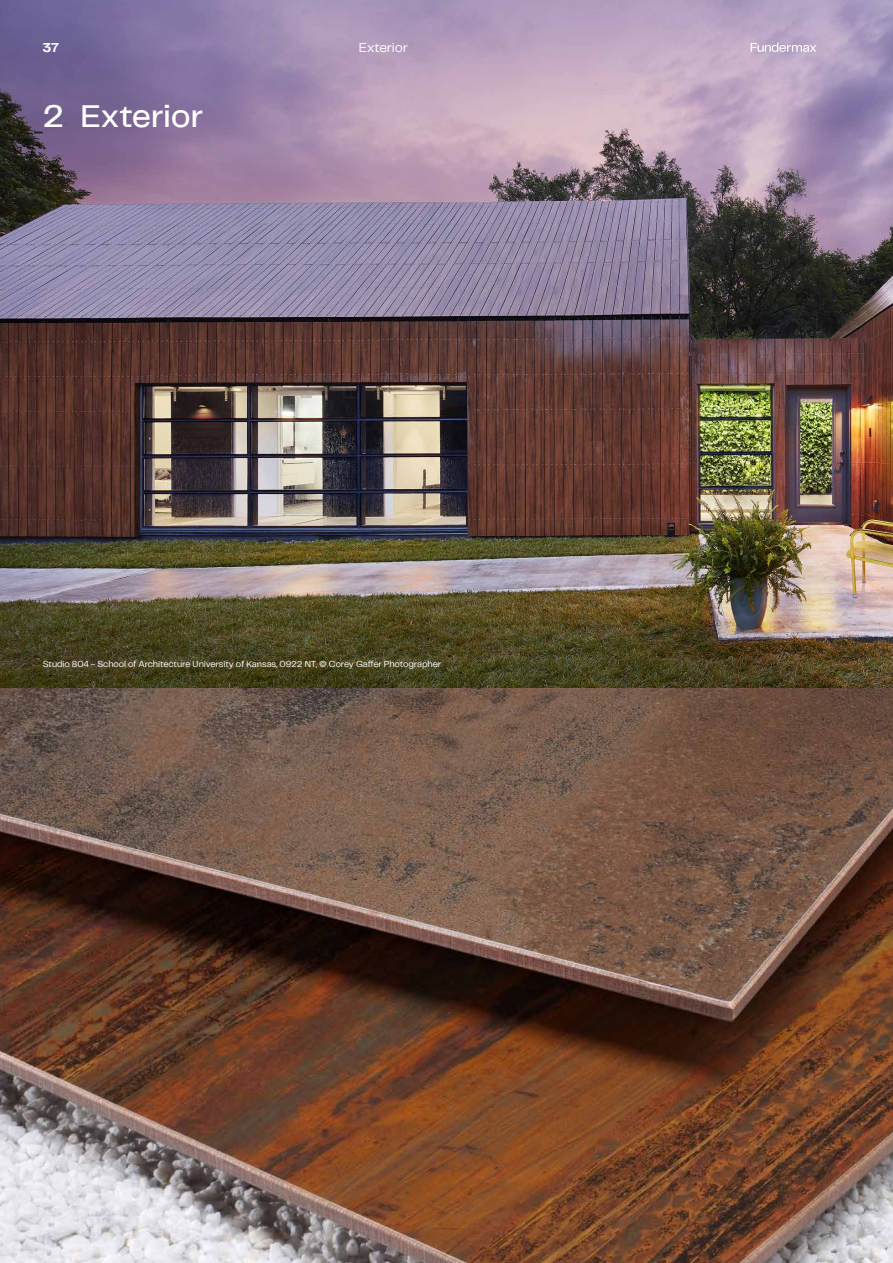
<style>
.page{position:relative;width:893px;height:1263px;background:#fff}
.page>*{position:absolute;margin:0;border:0;box-sizing:border-box;transform-origin:0 0}
.t1{font:500 33px "Telegraf";letter-spacing:-.01em;color:#fff}
.t2{font:13.5px "Telegraf";letter-spacing:-.015em;color:#fff}
.t3{font:700 13.5px "Telegraf";color:#fff}
.t4{font:9px "Telegraf";letter-spacing:-.01em;color:#fff}
</style>
<div class="page">
<img style="left:0;top:0;width:893px;height:1263px">
<svg style="left:751px;top:43px;width:65px;height:9px"></svg>
<h2 class="t3" style="left:43px;top:38px;width:18px">37</h2>
<h2 class="t2" style="left:359px;top:38px;width:51px">Exterior</h2>
<h1 class="t1" style="left:42px;top:94px;width:163px">2 Exterior</h1>
<p class="t4" style="left:43px;top:658px;width:400px">Studio 804 - School of Architecture University of Kansas, 0922 NT, © Corey Gaffer Photographer</p>
</div>
